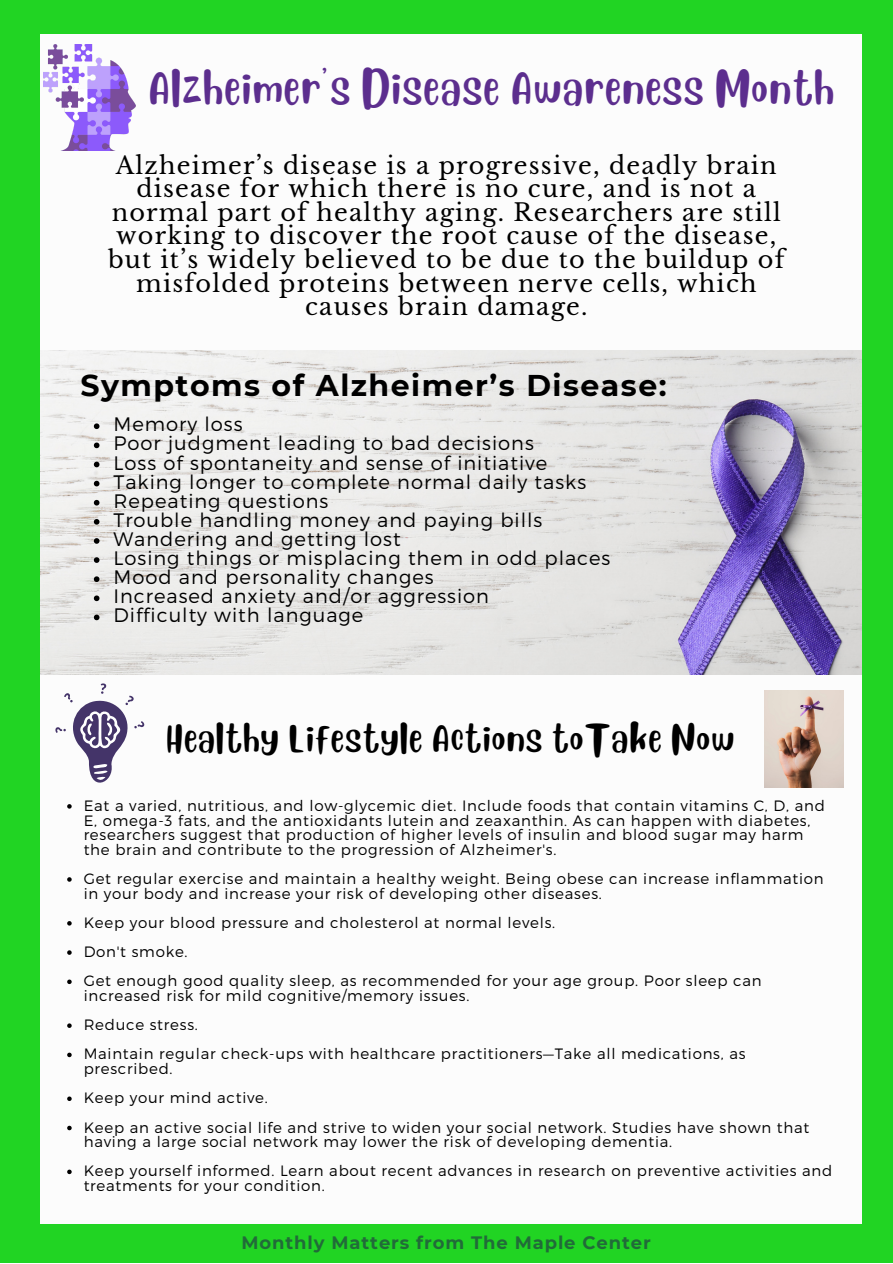
<style>
.page{position:relative;width:893px;height:1264px;background:#fff}
.page>*{position:absolute;margin:0;border:0;box-sizing:border-box;transform-origin:0 0}
.t1{font:34.5px "Blueberry";letter-spacing:.05em;color:#5c2e8e}
.t2{font:700 30px "Montserrat";letter-spacing:.05em;color:#000}
.t3{font:28.5px "Blueberry";letter-spacing:.05em;color:#000}
.t4{font:24px/23.5px "Libre Baskerville";letter-spacing:.05em;color:#000;text-align:center}
.t5{font:300 19.5px "Montserrat";letter-spacing:.05em;color:#000}
.t6{font:700 18px "Montserrat";letter-spacing:.05em;color:#216b39}
.t7{font:300 15px/14.5px "Montserrat";letter-spacing:.05em;color:#000}
</style>
<div class="page">
<div style="left:0;top:0;width:892px;height:1262px;background:#21d423"></div>
<div style="left:40px;top:35px;width:821px;height:1188px;background:#fcfcfc"></div>
<img style="left:40px;top:350px;width:821px;height:324px">
<img style="left:43px;top:45px;width:92px;height:106px">
<img style="left:764px;top:690px;width:78px;height:97px">
<svg style="left:55px;top:683px;width:89px;height:100px"></svg>
<svg style="left:94px;top:423px;width:5px;height:6px"></svg>
<svg style="left:94px;top:442px;width:5px;height:6px"></svg>
<svg style="left:94px;top:461px;width:5px;height:6px"></svg>
<svg style="left:94px;top:481px;width:5px;height:5px"></svg>
<svg style="left:94px;top:500px;width:5px;height:5px"></svg>
<svg style="left:94px;top:519px;width:5px;height:5px"></svg>
<svg style="left:94px;top:538px;width:5px;height:6px"></svg>
<svg style="left:94px;top:557px;width:5px;height:6px"></svg>
<svg style="left:94px;top:576px;width:5px;height:6px"></svg>
<svg style="left:94px;top:595px;width:5px;height:6px"></svg>
<svg style="left:94px;top:614px;width:5px;height:6px"></svg>
<svg style="left:67px;top:804px;width:5px;height:4px"></svg>
<svg style="left:67px;top:877px;width:5px;height:4px"></svg>
<svg style="left:67px;top:921px;width:5px;height:4px"></svg>
<svg style="left:67px;top:950px;width:5px;height:4px"></svg>
<svg style="left:67px;top:979px;width:5px;height:5px"></svg>
<svg style="left:67px;top:1023px;width:5px;height:4px"></svg>
<svg style="left:67px;top:1052px;width:5px;height:5px"></svg>
<svg style="left:67px;top:1096px;width:5px;height:4px"></svg>
<svg style="left:67px;top:1125px;width:5px;height:5px"></svg>
<svg style="left:67px;top:1169px;width:5px;height:5px"></svg>
<p class="t1" style="left:149px;top:63px;width:686px">Alzheimer's Disease Awareness Month</p>
<p class="t4" style="left:108px;top:153px;width:678px">Alzheimer’s disease is a progressive, deadly brain disease for which there is no cure, and is not a normal part of healthy aging. Researchers are still working to discover the root cause of the disease, but it’s widely believed to be due to the buildup of misfolded proteins between nerve cells, which causes brain damage.</p>
<p class="t2" style="left:80px;top:367px;width:587px">Symptoms of Alzheimer’s Disease:</p>
<p class="t5" style="left:113px;top:411px;width:130px">Memory loss</p>
<p class="t5" style="left:113px;top:431px;width:422px">Poor judgment leading to bad decisions</p>
<p class="t5" style="left:113px;top:450px;width:435px">Loss of spontaneity and sense of initiative</p>
<p class="t5" style="left:113px;top:469px;width:474px">Taking longer to complete normal daily tasks</p>
<p class="t5" style="left:113px;top:488px;width:216px">Repeating questions</p>
<p class="t5" style="left:113px;top:507px;width:430px">Trouble handling money and paying bills</p>
<p class="t5" style="left:113px;top:526px;width:288px">Wandering and getting lost</p>
<p class="t5" style="left:113px;top:545px;width:498px">Losing things or misplacing them in odd places</p>
<p class="t5" style="left:113px;top:564px;width:322px">Mood and personality changes</p>
<p class="t5" style="left:113px;top:583px;width:377px">Increased anxiety and/or aggression</p>
<p class="t5" style="left:113px;top:603px;width:251px">Difficulty with language</p>
<p class="t3" style="left:167px;top:717px;width:568px">Healthy Lifestyle Actions toTake Now</p>
<p class="t7" style="left:84px;top:797px;width:742px">Eat a varied, nutritious, and low-glycemic diet. Include foods that contain vitamins C, D, and E, omega-3 fats, and the antioxidants lutein and zeaxanthin. As can happen with diabetes, researchers suggest that production of higher levels of insulin and blood sugar may harm the brain and contribute to the progression of Alzheimer's.</p>
<p class="t7" style="left:84px;top:870px;width:741px">Get regular exercise and maintain a healthy weight. Being obese can increase inflammation in your body and increase your risk of developing other diseases.</p>
<p class="t7" style="left:84px;top:914px;width:473px">Keep your blood pressure and cholesterol at normal levels.</p>
<p class="t7" style="left:84px;top:943px;width:105px">Don't smoke.</p>
<p class="t7" style="left:84px;top:972px;width:679px">Get enough good quality sleep, as recommended for your age group. Poor sleep can increased risk for mild cognitive/memory issues.</p>
<p class="t7" style="left:84px;top:1016px;width:116px">Reduce stress.</p>
<p class="t7" style="left:84px;top:1046px;width:663px">Maintain regular check-ups with healthcare practitioners—Take all medications, as prescribed.</p>
<p class="t7" style="left:84px;top:1089px;width:186px">Keep your mind active.</p>
<p class="t7" style="left:84px;top:1119px;width:727px">Keep an active social life and strive to widen your social network. Studies have shown that having a large social network may lower the risk of developing dementia.</p>
<p class="t7" style="left:84px;top:1162px;width:750px">Keep yourself informed. Learn about recent advances in research on preventive activities and treatments for your condition.</p>
<p class="t6" style="left:241px;top:1231px;width:410px">Monthly Matters from The Maple Center</p>
</div>
